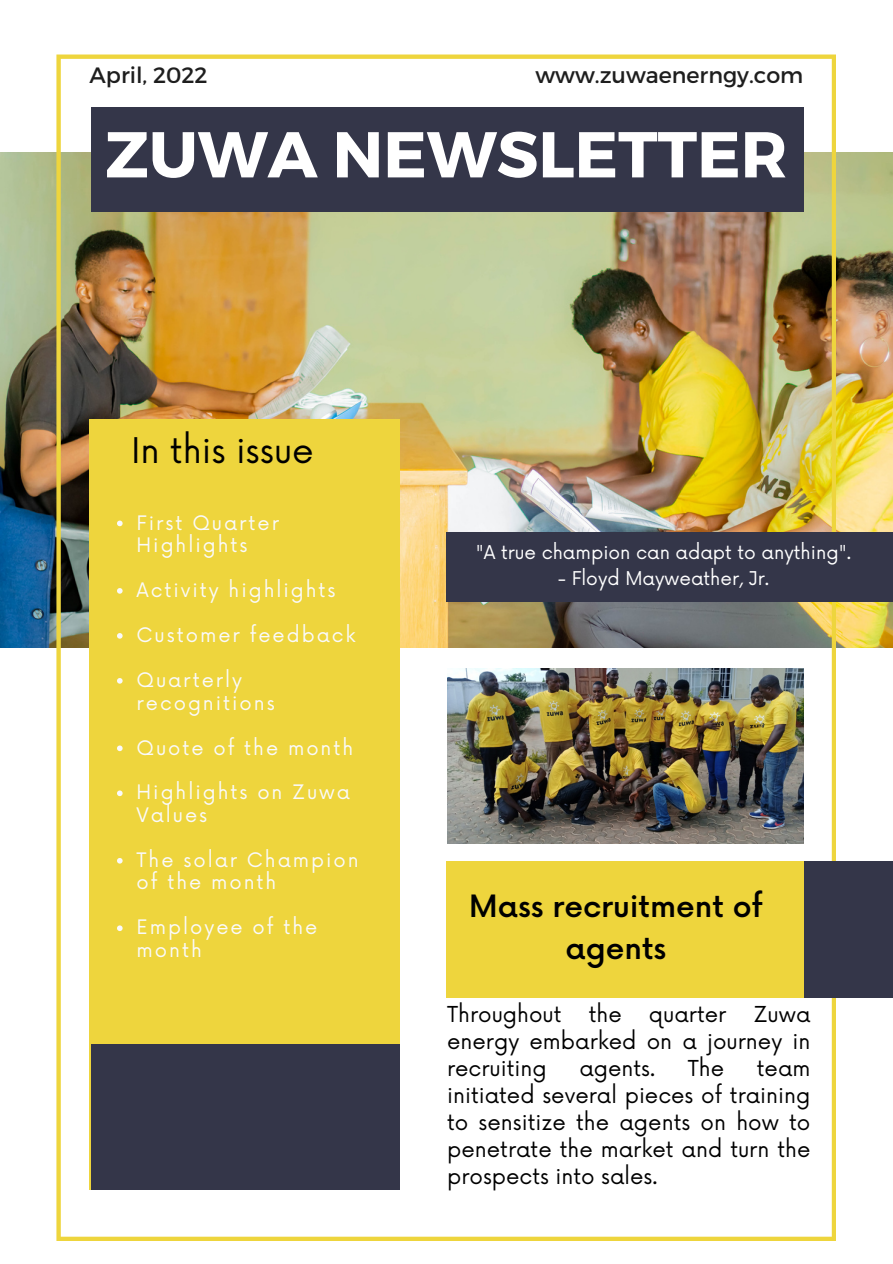
<style>
.page{position:relative;width:893px;height:1264px;background:#fff}
.page>*{position:absolute;margin:0;border:0;box-sizing:border-box;transform-origin:0 0}
.t1{font:700 64.65px "Montserrat";color:#fff}
.t2{font:34.5px "Now";color:#000}
.t3{font:500 30px/42.8px "Now";color:#000;text-align:center}
.t4{font:22.2px "Montserrat";color:#1e1e1e}
.t5{font:21.45px/27px "Now";color:#000;text-align:justify}
.t6{font:19.5px/22.5px "Now";letter-spacing:.1em;color:#fafafa}
.t7{font:18.45px "Now";color:#fff}
</style>
<div class="page">
<img style="left:0;top:153px;width:892px;height:494px">
<img style="left:56px;top:54px;width:780px;height:1187px">
<img style="left:447px;top:668px;width:356px;height:176px">
<div style="left:89px;top:419px;width:310px;height:770px;background:#eed53d"></div>
<div style="left:446px;top:860px;width:446px;height:137px;background:#eed53d"></div>
<div style="left:446px;top:532px;width:446px;height:69px;background:#343649"></div>
<div style="left:91px;top:1044px;width:308px;height:145px;background:#343649"></div>
<div style="left:804px;top:860px;width:88px;height:137px;background:#343649"></div>
<div style="left:91px;top:107px;width:712px;height:104px;background:#343649"></div>
<svg style="left:117px;top:520px;width:6px;height:6px"></svg>
<svg style="left:117px;top:588px;width:6px;height:5px"></svg>
<svg style="left:117px;top:633px;width:6px;height:5px"></svg>
<svg style="left:117px;top:678px;width:6px;height:5px"></svg>
<svg style="left:117px;top:745px;width:6px;height:6px"></svg>
<svg style="left:117px;top:790px;width:6px;height:6px"></svg>
<svg style="left:117px;top:858px;width:6px;height:5px"></svg>
<svg style="left:117px;top:925px;width:6px;height:6px"></svg>
<p class="t4" style="left:89px;top:61px;width:120px">April, 2022</p>
<p class="t4" style="left:535px;top:60px;width:269px">www.zuwaenerngy.com</p>
<p class="t1" style="left:105px;top:112px;width:683px">ZUWA NEWSLETTER</p>
<p class="t2" style="left:131px;top:431px;width:184px">In this issue</p>
<p class="t6" style="left:137px;top:512px;width:144px">First Quarter<br>Highlights</p>
<p class="t6" style="left:137px;top:579px;width:200px">Activity highlights</p>
<p class="t6" style="left:137px;top:624px;width:220px">Customer feedback</p>
<p class="t6" style="left:137px;top:669px;width:140px">Quarterly recognitions</p>
<p class="t6" style="left:137px;top:737px;width:218px">Quote of the month</p>
<p class="t6" style="left:137px;top:782px;width:215px">Highlights on Zuwa<br>Values</p>
<p class="t6" style="left:137px;top:849px;width:223px">The solar Champion of the month</p>
<p class="t6" style="left:137px;top:917px;width:182px">Employee of the month</p>
<p class="t7" style="left:475px;top:541px;width:377px">"A true champion can adapt to anything".</p>
<p class="t7" style="left:557px;top:567px;width:213px">- Floyd Mayweather, Jr.</p>
<p class="t3" style="left:469px;top:886px;width:294px">Mass recruitment of agents</p>
<p class="t5" style="left:447px;top:1001px;width:116px">Throughout</p>
<p class="t5" style="left:588px;top:1001px;width:35px">the</p>
<p class="t5" style="left:649px;top:1001px;width:79px">quarter</p>
<p class="t5" style="left:447px;top:1001px;width:365px;text-indent:306px">Zuwa energy embarked on a journey in recruiting</p>
<p class="t5" style="left:579px;top:1055px;width:77px">agents.</p>
<p class="t5" style="left:687px;top:1055px;width:38px">The</p>
<p class="t5" style="left:447px;top:1055px;width:365px;text-indent:310px">team initiated several pieces of training to sensitize the agents on how to penetrate the market and turn the prospects into sales.</p>
</div>
